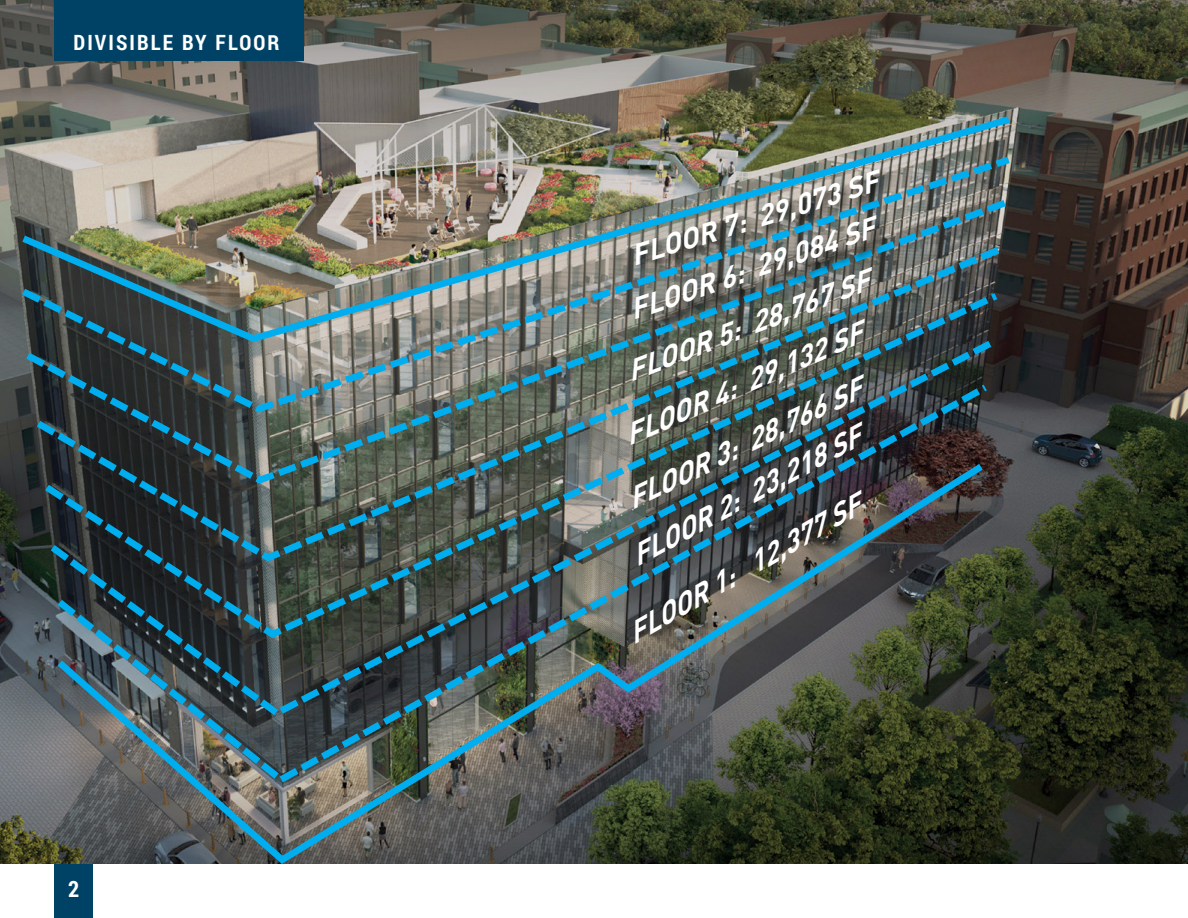
<style>
.page{position:relative;width:1188px;height:918px;background:#fff}
.page>*{position:absolute;margin:0;border:0;box-sizing:border-box;transform-origin:0 0}
.t1{font:italic 700 28.5px "DINOT";color:#fff}
.t2{font:700 22.5px "Roboto Condensed";color:#fff}
.t3{font:700 21px "Roboto Condensed";letter-spacing:.1em;color:#fff}
</style>
<div class="page">
<div style="left:0;top:0;width:1188px;height:864px;background:#000;opacity:.75"></div>
<svg style="left:50px;top:788px;width:940px;height:76px;background:#414940"></svg>
<svg style="left:15px;top:346px;width:1002px;height:70px;background:#516161"></svg>
<img style="left:50px;top:379px;width:944px;height:409px">
<img style="left:15px;top:111px;width:1002px;height:235px">
<div style="left:637px;top:217px;width:257px;height:119px;background:#000;opacity:.75"></div>
<div style="left:633px;top:166px;width:259px;height:111px;background:#000;opacity:.75"></div>
<div style="left:54px;top:0;width:249px;height:60px;background:#004265"></div>
<div style="left:54px;top:864px;width:39px;height:54px;background:#004265"></div>
<p class="t3" style="left:73px;top:28px;width:207px">DIVISIBLE BY FLOOR</p>
<p class="t2" style="left:68px;top:873px;width:13px">2</p>
<p class="t1" style="left:624px;top:235px;width:259px;rotate:-17deg">FLOOR 7: 29,073 SF</p>
<p class="t1" style="left:623px;top:290px;width:259px;rotate:-19deg">FLOOR 6: 29,084 SF</p>
<p class="t1" style="left:619px;top:351px;width:259px;rotate:-21deg">FLOOR 5: 28,767 SF</p>
<p class="t1" style="left:616px;top:416px;width:259px;rotate:-24deg">FLOOR 4: 29,132 SF</p>
<p class="t1" style="left:618px;top:481px;width:259px;rotate:-26deg">FLOOR 3: 28,766 SF</p>
<p class="t1" style="left:621px;top:539px;width:259px;rotate:-29deg">FLOOR 2: 23,218 SF</p>
<p class="t1" style="left:617px;top:616px;width:266px;rotate:-30deg">FLOOR 1: 12,377 SF</p>
</div>
